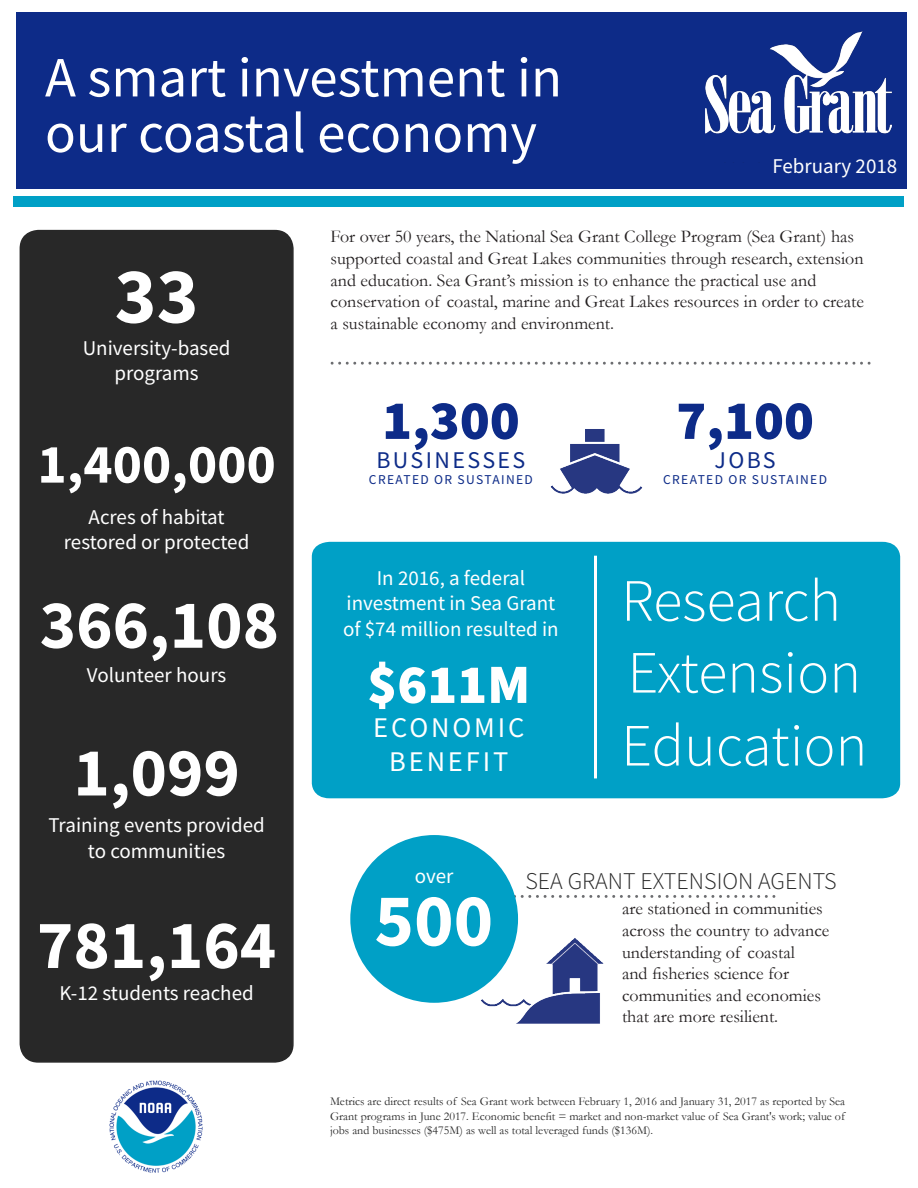
<style>
.page{position:relative;width:918px;height:1188px;background:#fff}
.page>*{position:absolute;margin:0;border:0;box-sizing:border-box;transform-origin:0 0}
.t1{font:700 79.5px "Source Sans Pro";color:#fff}
.t2{font:700 75px "Source Sans Pro";color:#fff}
.t3{font:700 69px "Source Sans Pro";color:#fff}
.t4{font:300 60px "Source Sans Pro";color:#fff}
.t5{font:57px "Source Sans Pro";color:#fff}
.t6{font:900 55.5px "Source Sans Pro";color:#0d2b88}
.t7{font:700 55.5px "Source Sans Pro";color:#fff}
.t8{font:900 55.5px "Source Sans Pro";color:#fff}
.t9{font:28.5px/34.2px "Source Sans Pro";letter-spacing:.1em;color:#fff;text-align:center}
.t10{font:300 24px "Source Sans Pro";color:#282828}
.t11{font:24px "Source Sans Pro";letter-spacing:.1em;color:#0d2b88}
.t12{font:21px/25.2px "Source Sans Pro";color:#fff;text-align:center}
.t13{font:18px/21.6px "Garamond";color:#231f20}
.t14{font:13.5px "Source Sans Pro";letter-spacing:.1em;color:#0d2b88}
.t15{font:12px/14.4px "Garamond";color:#282828;text-align:justify}
</style>
<div class="page">
<svg style="left:515px;top:895px;width:260px;height:3px"></svg>
<div style="left:350px;top:835px;width:168px;height:168px;background:#00a0c6;border-radius:50%"></div>
<svg style="left:340px;top:362px;width:530px;height:3px"></svg>
<img style="left:471px;top:937px;width:133px;height:87px">
<img style="left:550px;top:429px;width:93px;height:65px">
<div style="left:16px;top:13px;width:891px;height:176px;background:#0d2b88"></div>
<div style="left:20px;top:231px;width:273px;height:831px;background:#282828;border-radius:18px"></div>
<div style="left:20px;top:230px;width:274px;height:833px;border:2px solid #282828;border-radius:18px"></div>
<img style="left:109px;top:1080px;width:94px;height:93px">
<img style="left:706px;top:31px;width:185px;height:103px">
<div style="left:14px;top:196px;width:890px;height:11px;background:#00a0c6"></div>
<div style="left:312px;top:542px;width:588px;height:256px;background:#00a0c6"></div>
<hr style="left:594px;top:556px;width:3px;height:222px;background:#fff">
<p class="t5" style="left:45px;top:41px;width:519px">A smart investment in</p>
<p class="t5" style="left:45px;top:97px;width:494px">our coastal economy</p>
<p class="t12" style="left:772px;top:154px;width:126px">February 2018</p>
<p class="t1" style="left:115px;top:242px;width:85px">33</p>
<p class="t12" style="left:83px;top:335px;width:149px">University-based</p>
<p class="t12" style="left:114px;top:360px;width:86px">programs</p>
<p class="t7" style="left:37px;top:427px;width:240px">1,400,000</p>
<p class="t12" style="left:89px;top:504px;width:138px">Acres of habitat</p>
<p class="t12" style="left:64px;top:529px;width:187px">restored or protected</p>
<p class="t3" style="left:40px;top:578px;width:241px">366,108</p>
<p class="t12" style="left:87px;top:663px;width:141px">Volunteer hours</p>
<p class="t3" style="left:73px;top:726px;width:168px">1,099</p>
<p class="t12" style="left:48px;top:813px;width:218px">Training events provided</p>
<p class="t12" style="left:88px;top:838px;width:139px">to communities</p>
<p class="t3" style="left:37px;top:898px;width:241px">781,164</p>
<p class="t12" style="left:59px;top:980px;width:196px">K-12 students reached</p>
<p class="t13" style="left:331px;top:225px;width:535px">For over 50 years, the National Sea Grant College Program (Sea Grant) has supported coastal and Great Lakes communities through research, extension and education. Sea Grant’s mission is to enhance the practical use and conservation of coastal, marine and Great Lakes resources in order to create a sustainable economy and environment.</p>
<p class="t6" style="left:382px;top:382px;width:139px">1,300</p>
<p class="t11" style="left:376px;top:444px;width:151px">BUSINESSES</p>
<p class="t14" style="left:369px;top:471px;width:165px">CREATED OR SUSTAINED</p>
<p class="t12" style="left:343px;top:566px;width:217px">In 2016, a federal investment in Sea Grant of $74 million resulted in</p>
<p class="t8" style="left:367px;top:646px;width:164px">$611M</p>
<p class="t9" style="left:373px;top:710px;width:153px">ECONOMIC<br>BENEFIT</p>
<p class="t6" style="left:676px;top:382px;width:139px">7,100</p>
<p class="t11" style="left:715px;top:444px;width:63px">JOBS</p>
<p class="t14" style="left:663px;top:471px;width:165px">CREATED OR SUSTAINED</p>
<p class="t4" style="left:621px;top:564px;width:221px">Research</p>
<p class="t4" style="left:627px;top:636px;width:235px">Extension</p>
<p class="t4" style="left:621px;top:709px;width:248px">Education</p>
<p class="t12" style="left:415px;top:863px;width:40px">over</p>
<p class="t2" style="left:374px;top:870px;width:120px">500</p>
<p class="t10" style="left:525px;top:867px;width:313px">SEA GRANT EXTENSION AGENTS</p>
<p class="t13" style="left:622px;top:897px;width:209px">are stationed in communities across the country to advance understanding of coastal<br>and fisheries science for communities and economies that are more resilient.</p>
<p class="t15" style="left:330px;top:1094px;width:517px">Metrics are direct results of Sea Grant work between February 1, 2016 and January 31, 2017 as reported by Sea Grant programs in June 2017. Economic benefit = market and non-market value of Sea Grant's work; value of jobs and businesses ($475M) as well as total leveraged funds ($136M).</p>
</div>
